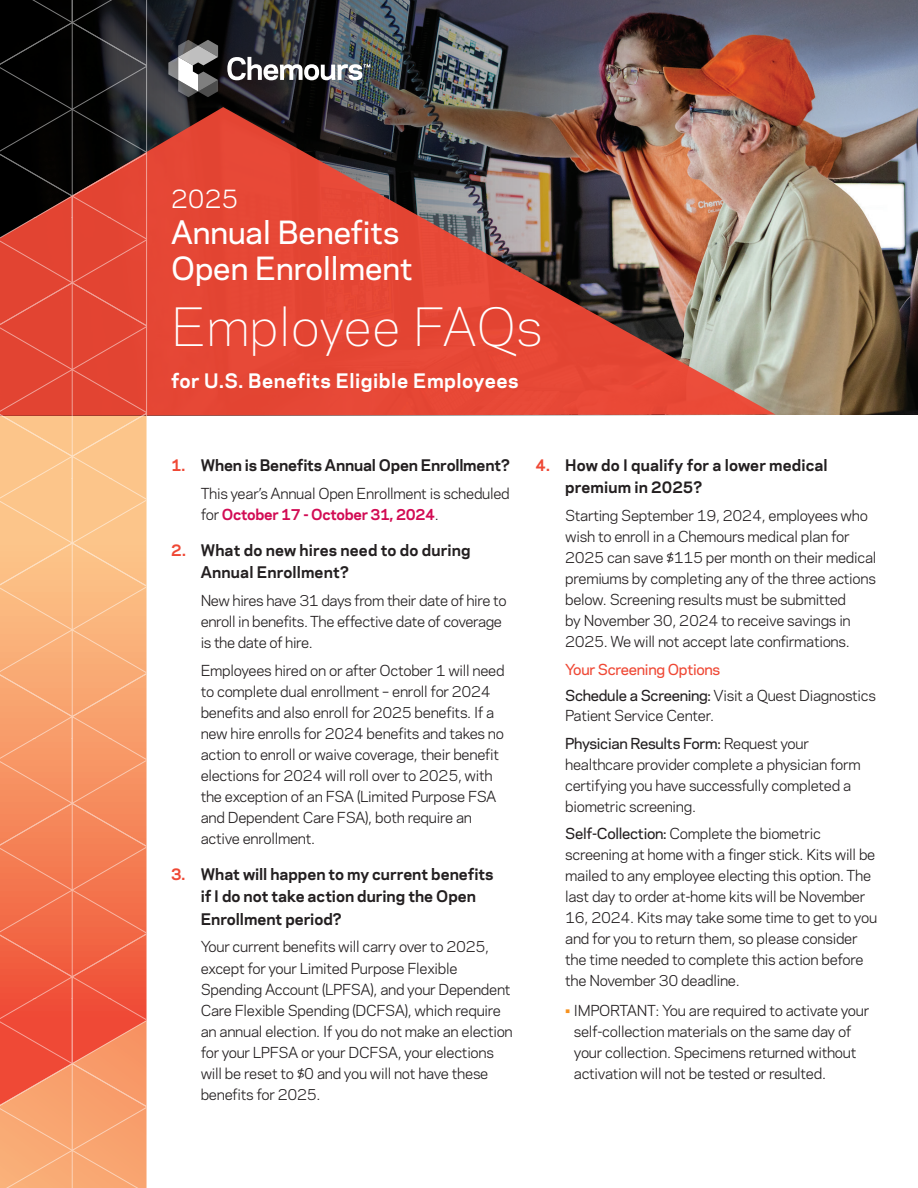
<style>
.page{position:relative;width:918px;height:1188px;background:#fff}
.page>*{position:absolute;margin:0;border:0;box-sizing:border-box;transform-origin:0 0}
.t1{font:300 49.5px "Chemours Sans";color:#fff}
.t2{font:500 30px/36px "Chemours Sans";color:#fff}
.t3{font:24px "Chemours Sans";color:#fff}
.t4{font:700 18.75px "Chemours Sans";letter-spacing:.025em;color:#fff}
.t5{font:700 15px/22.5px "Chemours Sans";color:#231f20}
.t6{font:14.25px/21px "Chemours Sans";letter-spacing:-.02em;color:#231f20}
.s1{color:#ef4835}
.s2{font-weight:700;color:#d20c54}
.s3{font-weight:500;color:#ef4835}
.s4{font-weight:500}
.s5{color:#f6911e}
</style>
<div class="page">
<img style="left:147px;top:0;width:771px;height:415px">
<img style="left:147px;top:107px;width:629px;height:309px">
<svg style="left:168px;top:40px;width:50px;height:57px;background:#727274"></svg>
<svg style="left:227px;top:57px;width:143px;height:23px"></svg>
<svg style="left:0;top:0;width:147px;height:1188px;background:#cd7352"></svg>
<h3 class="t3" style="left:171px;top:180px;width:69px">2025</h3>
<h2 class="t2" style="left:171px;top:212px;width:243px">Annual Benefits<br>Open Enrollment</h2>
<h1 class="t1" style="left:171px;top:289px;width:373px">Employee FAQs</h1>
<h3 class="t4" style="left:171px;top:367px;width:349px">for U.S. Benefits Eligible Employees</h3>
<p class="t5" style="left:171px;top:453px;width:341px"><span class="s1">1.</span> When is Benefits Annual Open Enrollment?</p>
<p class="t6" style="left:201px;top:482px;width:311px">This year’s Annual Open Enrollment is scheduled for <span class="s2">October 17 - October 31, 2024</span>.</p>
<p class="t5" style="left:201px;top:538px;width:272px;text-indent:-30px"><span class="s1">2.</span> What do new hires need to do during<br>Annual Enrollment?</p>
<p class="t6" style="left:201px;top:589px;width:307px">New hires have 31 days from their date of hire to enroll in benefits. The effective date of coverage is the date of hire.</p>
<p class="t6" style="left:201px;top:659px;width:305px">Employees hired on or after October 1 will need to complete dual enrollment – enroll for 2024 benefits and also enroll for 2025 benefits. If a new hire enrolls for 2024 benefits and takes no action to enroll or waive coverage, their benefit elections for 2024 will roll over to 2025, with the exception of an FSA (Limited Purpose FSA and Dependent Care FSA), both require an active enrollment.</p>
<p class="t5" style="left:201px;top:862px;width:294px;text-indent:-30px"><span class="s1">3.</span> What will happen to my current benefits if I do not take action during the Open<br>Enrollment period?</p>
<p class="t6" style="left:201px;top:936px;width:314px">Your current benefits will carry over to 2025, except for your Limited Purpose Flexible Spending Account (LPFSA), and your Dependent Care Flexible Spending (DCFSA), which require an annual election. If you do not make an election for your LPFSA or your DCFSA, your elections will be reset to $0 and you will not have these benefits for 2025.</p>
<p class="t5" style="left:565px;top:453px;width:264px;text-indent:-30px"><span class="s1">4.</span> How do I qualify for a lower medical premium in 2025?</p>
<p class="t6" style="left:565px;top:504px;width:313px">Starting September 19, 2024, employees who wish to enroll in a Chemours medical plan for 2025 can save $115 per month on their medical premiums by completing any of the three actions below. Screening results must be submitted<br>by November 30, 2024 to receive savings in 2025. We will not accept late confirmations.</p>
<p class="t6" style="left:565px;top:656px;width:312px;line-height:26.2px"><span class="s3">Your Screening Options<br></span><span class="s4">Schedule a Screening:</span> Visit a Quest Diagnostics</p>
<p class="t6" style="left:565px;top:701px;width:245px;line-height:27.8px">Patient Service Center.<br><span class="s4">Physician Results Form:</span> Request your</p>
<p class="t6" style="left:565px;top:753px;width:297px">healthcare provider complete a physician form certifying you have successfully completed a biometric screening.</p>
<p class="t6" style="left:565px;top:823px;width:313px"><span class="s4">Self-Collection:</span> Complete the biometric screening at home with a finger stick. Kits will be mailed to any employee electing this option. The last day to order at-home kits will be November 16, 2024. Kits may take some time to get to you and for you to return them, so please consider the time needed to complete this action before the November 30 deadline.</p>
<p class="t6" style="left:574px;top:1000px;width:297px;text-indent:-9px"><span class="s5">•</span> IMPORTANT: You are required to activate your self-collection materials on the same day of your collection. Specimens returned without activation will not be tested or resulted.</p>
</div>
